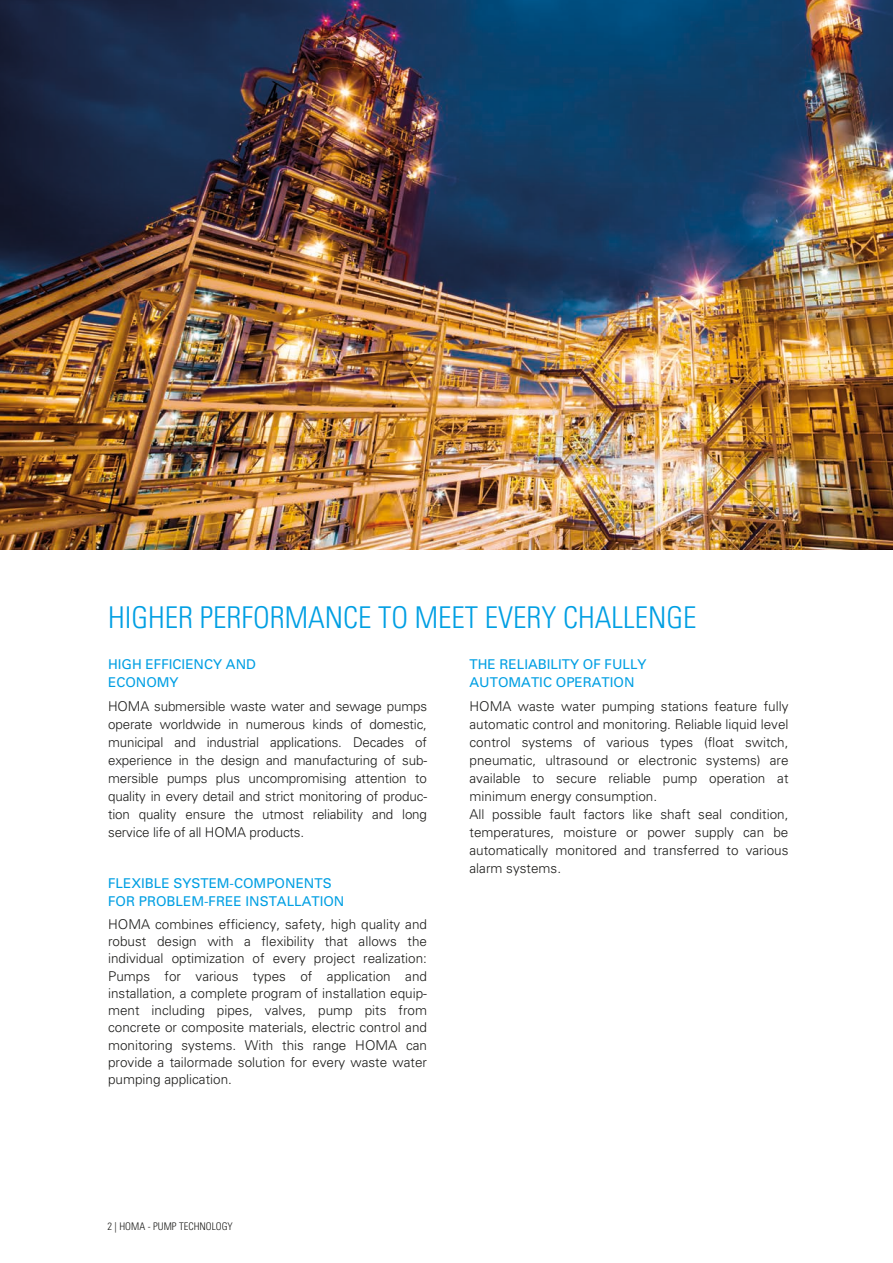
<style>
.page{position:relative;width:893px;height:1263px;background:#fff}
.page>*{position:absolute;margin:0;border:0;box-sizing:border-box;transform-origin:0 0}
.t1{font:300 condensed 30px "Univers";color:#009fe3}
.t2{font:300 13.5px/18px "Univers";color:#1d1d1b;text-align:justify}
.t3{font:13.5px/17.2px "Univers";color:#009fe3}
.t4{font:300 condensed 10.5px "Univers";color:#1d1d1b}
</style>
<div class="page">
<img style="left:0;top:0;width:893px;height:550px">
<h1 class="t1" style="left:108px;top:599px;width:590px">HIGHER PERFORMANCE TO MEET EVERY CHALLENGE</h1>
<p class="t3" style="left:108px;top:656px;width:149px">HIGH EFFICIENCY AND<br>ECONOMY</p>
<p class="t2" style="left:108px;top:697px;width:320px">HOMA submersible waste water and sewage pumps operate worldwide in numerous kinds of domestic, municipal and industrial applications. Decades of experience in the design and manufacturing of sub&shy;mersible pumps plus uncompromising attention to quality in every detail and strict monitoring of produc&shy;tion quality ensure the utmost reliability and long service life of all HOMA products.</p>
<p class="t3" style="left:108px;top:875px;width:238px">FLEXIBLE SYSTEM-COMPONENTS<br>FOR PROBLEM-FREE INSTALLATION</p>
<p class="t2" style="left:108px;top:915px;width:320px;line-height:17.2px">HOMA combines efficiency, safety, high quality and robust design with a flexibility that allows the individual optimization of every project realization:<br>Pumps for various types of application and installation, a complete program of installation equip&shy;ment including pipes, valves, pump pits from concrete or composite materials, electric control and monitoring systems. With this range HOMA can provide a tailormade solution for every waste water pumping application.</p>
<p class="t3" style="left:470px;top:656px;width:179px">THE RELIABILITY OF FULLY<br>AUTOMATIC OPERATION</p>
<p class="t2" style="left:470px;top:697px;width:320px;text-align:left">HOMA waste water pumping stations feature fully automatic control and monitoring. Reliable liquid level control systems of various types (float switch, pneumatic, ultrasound or electronic systems) are available to secure reliable pump operation at minimum energy consumption.<br>All possible fault factors like shaft seal condition, temperatures, moisture or power supply can be automatically monitored and transferred to various alarm systems.</p>
<p class="t4" style="left:107px;top:1220px;width:127px">2 | HOMA - PUMP TECHNOLOGY</p>
</div>
